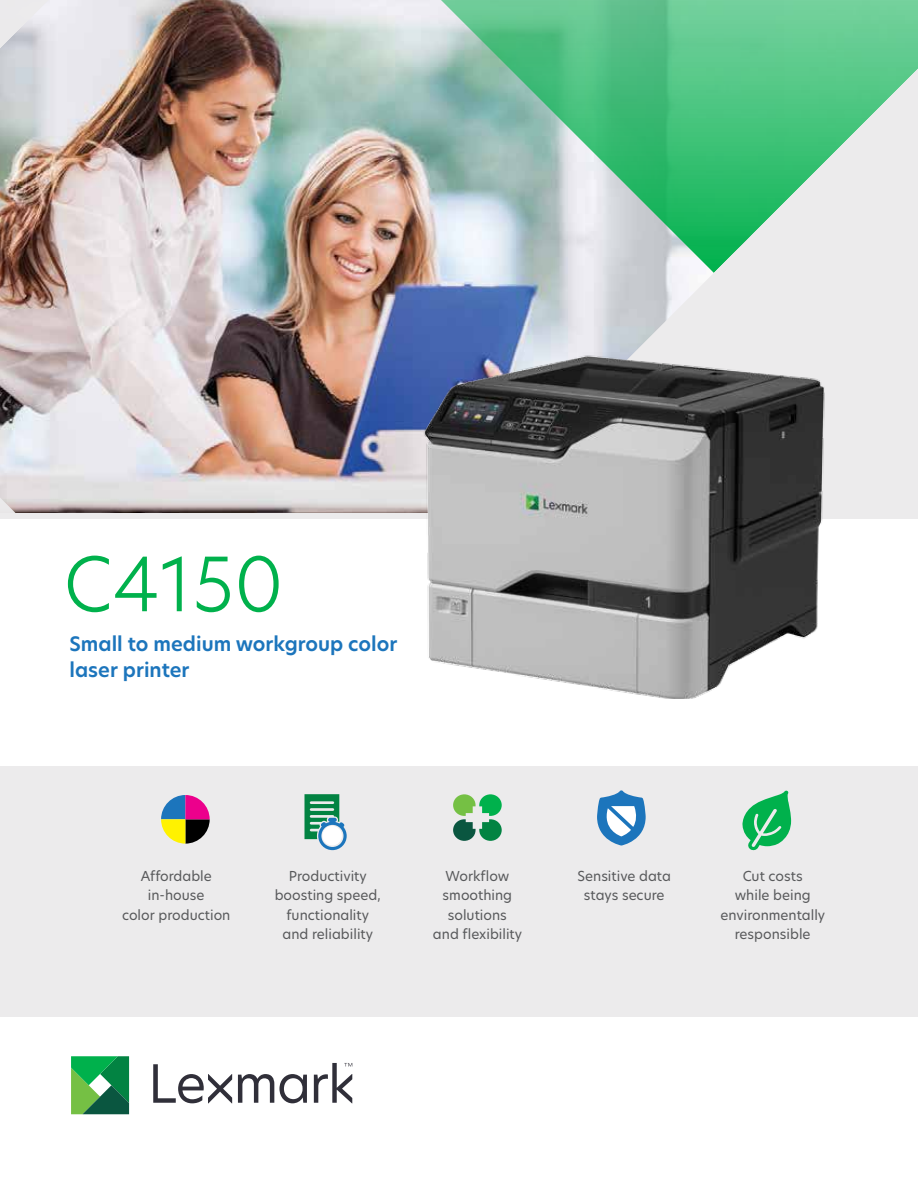
<style>
.page{position:relative;width:918px;height:1188px;background:#fff}
.page>*{position:absolute;margin:0;border:0;box-sizing:border-box;transform-origin:0 0}
.t1{font:300 73.5px "TP Hero";color:#00b14c}
.t2{font:600 19.5px/25.5px "TP Hero";color:#1c75bc}
.t3{font:13.5px/19.5px "TP Hero";color:#58595b;text-align:center}
</style>
<div class="page">
<img style="left:0;top:0;width:468px;height:513px">
<div style="left:0;top:767px;width:918px;height:250px;background:#ecebec"></div>
<svg style="left:427px;top:0;width:491px;height:273px"></svg>
<svg style="left:0;top:0;width:62px;height:62px"></svg>
<svg style="left:0;top:484px;width:22px;height:29px"></svg>
<svg style="left:468px;top:55px;width:450px;height:458px"></svg>
<svg style="left:153px;top:1063px;width:199px;height:40px"></svg>
<svg style="left:71px;top:1056px;width:58px;height:58px"></svg>
<svg style="left:453px;top:794px;width:49px;height:47px"></svg>
<svg style="left:161px;top:795px;width:49px;height:49px"></svg>
<div style="left:0;top:513px;width:918px;height:6px;background:#ecebec"></div>
<svg style="left:597px;top:790px;width:49px;height:56px"></svg>
<svg style="left:742px;top:791px;width:49px;height:60px"></svg>
<svg style="left:304px;top:794px;width:43px;height:56px"></svg>
<div style="left:322px;top:826px;width:20px;height:20px;background:#fff;border-radius:50%"></div>
<img style="left:418px;top:347px;width:414px;height:352px">
<h1 class="t1" style="left:64px;top:534px;width:221px">C4150</h1>
<h2 class="t2" style="left:70px;top:631px;width:329px">Small to medium workgroup color laser printer</h2>
<p class="t3" style="left:122px;top:866px;width:110px">Affordable in-house<br>color production</p>
<p class="t3" style="left:578px;top:866px;width:95px">Sensitive data stays secure</p>
<p class="t3" style="left:433px;top:866px;width:91px">Workflow smoothing solutions<br>and flexibility</p>
<p class="t3" style="left:275px;top:866px;width:107px">Productivity boosting speed, functionality and reliability</p>
<p class="t3" style="left:720px;top:866px;width:106px">Cut costs<br>while being environmentally responsible</p>
</div>
